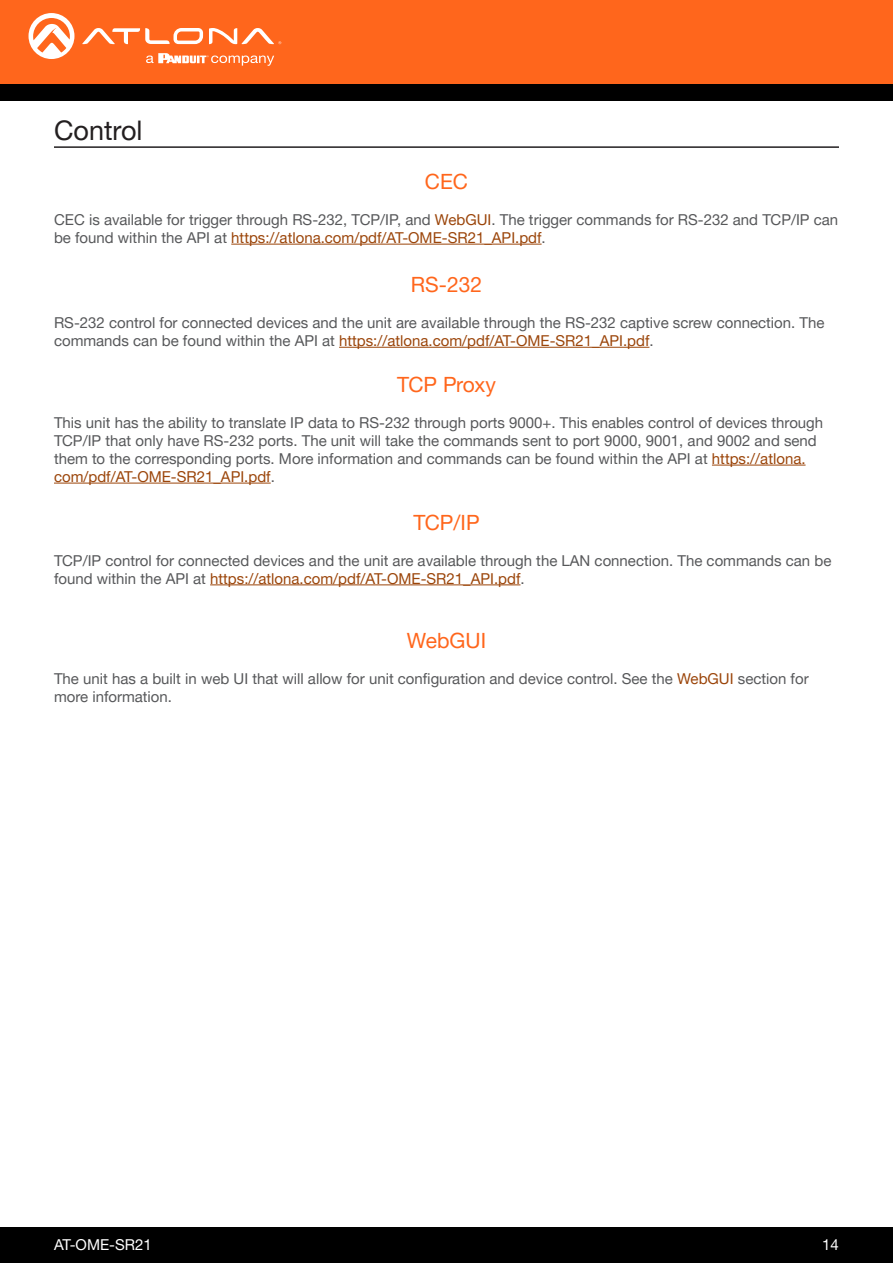
<style>
.page{position:relative;width:893px;height:1263px;background:#fff}
.page>*{position:absolute;margin:0;border:0;box-sizing:border-box;transform-origin:0 0}
.Section_Header{font:27px "Helvetica Neue LTW1 G";color:#231f20}
.Subsection_Header{font:21px "Helvetica Neue LTW1 G";color:#ff661c}
.Subsection_Header-2{font:21px "Helvetica Neue LTW1 G";letter-spacing:-.02em;color:#ff661c}
.Numbered_Steps{font:15px/18px "Helvetica Neue LTW1 G";color:#57585a}
.t1{font:15px "Helvetica Neue LTW1 G";color:#fff}
.s1{color:#9b450a}
</style>
<div class="page">
<div style="left:0;top:1227px;width:893px;height:36px;background:#000"></div>
<div style="left:0;top:0;width:893px;height:84px;background:#ff661c"></div>
<div style="left:0;top:84px;width:893px;height:16px;background:#000"></div>
<svg style="left:82px;top:28px;width:121px;height:16px"></svg>
<svg style="left:209px;top:28px;width:72px;height:16px"></svg>
<svg style="left:29px;top:13px;width:45px;height:46px"></svg>
<svg style="left:146px;top:53px;width:128px;height:13px"></svg>
<hr style="left:54px;top:146px;width:785px;height:2px;background:#231f20">
<hr style="left:231px;top:244px;width:311px;height:1px;background:#9b450a">
<hr style="left:339px;top:347px;width:310px;height:1px;background:#9b450a">
<hr style="left:712px;top:465px;width:94px;height:1px;background:#9b450a">
<hr style="left:54px;top:483px;width:217px;height:1px;background:#9b450a">
<hr style="left:210px;top:584px;width:310px;height:1px;background:#9b450a">
<p class="Section_Header" style="left:54px;top:113px;width:90px">Control</p>
<p class="Subsection_Header" style="left:425px;top:169px;width:45px">CEC</p>
<p class="Numbered_Steps" style="left:54px;top:211px;width:786px">CEC is available for trigger through RS-232, TCP/IP, and <span class="s1">WebGUI</span>. The trigger commands for RS-232 and TCP/IP can be found within the API at <span class="s1">https://atlona.com/pdf/AT-OME-SR21_API.pdf</span>.</p>
<p class="Subsection_Header" style="left:411px;top:272px;width:73px">RS-232</p>
<p class="Numbered_Steps" style="left:54px;top:314px;width:772px">RS-232 control for connected devices and the unit are available through the RS-232 captive screw connection. The commands can be found within the API at <span class="s1">https://atlona.com/pdf/AT-OME-SR21_API.pdf</span>.</p>
<p class="Subsection_Header-2" style="left:397px;top:372px;width:100px">TCP Proxy</p>
<p class="Numbered_Steps" style="left:54px;top:413px;width:771px">This unit has the ability to translate IP data to RS-232 through ports 9000+. This enables control of devices through TCP/IP that only have RS-232 ports. The unit will take the commands sent to port 9000, 9001, and 9002 and send them to the corresponding ports. More information and commands can be found within the API at <span class="s1">https://atlona. com/pdf/AT-OME-SR21_API.pdf</span>.</p>
<p class="Subsection_Header" style="left:413px;top:510px;width:68px">TCP/IP</p>
<p class="Numbered_Steps" style="left:54px;top:551px;width:779px">TCP/IP control for connected devices and the unit are available through the LAN connection. The commands can be found within the API at <span class="s1">https://atlona.com/pdf/AT-OME-SR21_API.pdf</span>.</p>
<p class="Subsection_Header" style="left:407px;top:628px;width:81px">WebGUI</p>
<p class="Numbered_Steps" style="left:54px;top:669px;width:756px">The unit has a built in web UI that will allow for unit configuration and device control. See the <span class="s1">WebGUI</span> section for more information.</p>
<p class="t1" style="left:54px;top:1235px;width:99px">AT-OME-SR21</p>
<p class="t1" style="left:822px;top:1235px;width:18px">14</p>
</div>
